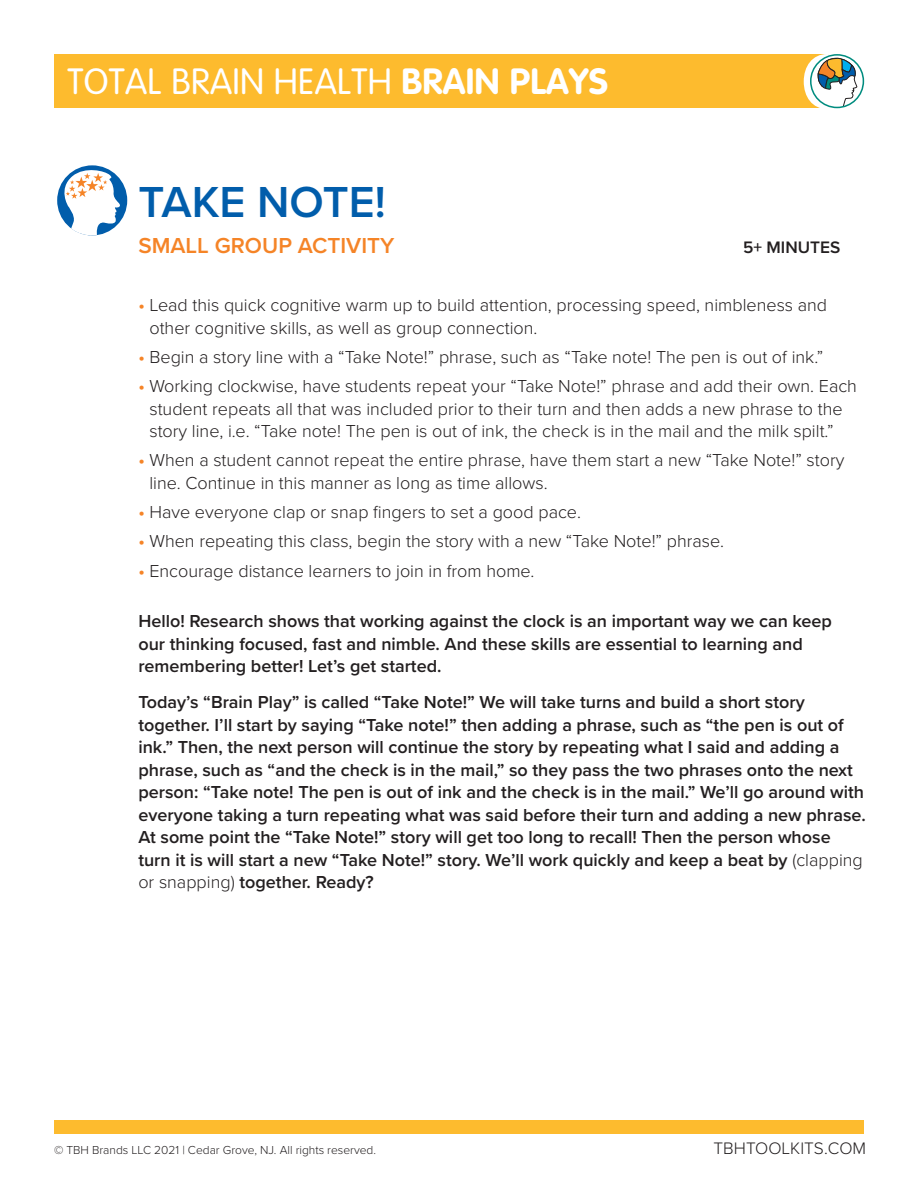
<style>
.page{position:relative;width:918px;height:1188px;background:#fff}
.page>*{position:absolute;margin:0;border:0;box-sizing:border-box;transform-origin:0 0}
.t1{font:600 45px "Proxima Nova";color:#015dab}
.t2{font:300 36px "VAG Rounded";letter-spacing:.01em;color:#fff}
.t3{font:600 22.5px "Proxima Nova";color:#f58427}
.t4{font:600 18px/22.5px "Proxima Nova";color:#231f20}
.t5{font:300 18px/22.5px "Proxima Nova";color:#231f20}
.List_Paragraph{font:300 17.25px "Proxima Nova";color:#231f20}
.t6{font:600 17.25px "Proxima Nova";color:#231f20}
.Copyright{font:300 12px "Proxima Nova";color:#231f20}
.s1{font-weight:700}
.s2{font-weight:600;color:#f58427}
.s3{font-weight:300}
</style>
<div class="page">
<div style="left:57px;top:165px;width:70px;height:70px;background:#015dab;border-radius:50%"></div>
<svg style="left:57px;top:166px;width:66px;height:70px"></svg>
<div style="left:54px;top:54px;width:775px;height:54px;background:#fdbb2e"></div>
<svg style="left:804px;top:54px;width:53px;height:55px"></svg>
<div style="left:810px;top:54px;width:54px;height:54px;border:2px solid #008c7f;border-radius:50%"></div>
<div style="left:54px;top:1120px;width:810px;height:14px;background:#fdbb2e"></div>
<p class="t2" style="left:68px;top:61px;width:542px">TOTAL BRAIN HEALTH <span class="s1">BRAIN PLAYS</span></p>
<p class="t1" style="left:138px;top:168px;width:249px">TAKE NOTE!</p>
<p class="t3" style="left:138px;top:228px;width:258px">SMALL GROUP ACTIVITY</p>
<p class="t6" style="left:743px;top:234px;width:99px">5+ MINUTES</p>
<p class="t5" style="left:149px;top:293px;width:679px;text-indent:-11px"><span class="s2">•</span> Lead this quick cognitive warm up to build attention, processing speed, nimbleness and other cognitive skills, as well as group connection.</p>
<p class="t5" style="left:138px;top:345px;width:687px"><span class="s2">•</span> Begin a story line with a “Take Note!” phrase, such as “Take note! The pen is out of ink.”</p>
<p class="t5" style="left:149px;top:374px;width:709px;text-indent:-11px"><span class="s2">•</span> Working clockwise, have students repeat your “Take Note!” phrase and add their own. Each student repeats all that was included prior to their turn and then adds a new phrase to the story line, i.e. “Take note! The pen is out of ink, the check is in the mail and the milk spilt.”</p>
<p class="t5" style="left:149px;top:448px;width:696px;text-indent:-11px"><span class="s2">•</span> When a student cannot repeat the entire phrase, have them start a new “Take Note!” story line. Continue in this manner as long as time allows.</p>
<p class="t5" style="left:138px;top:500px;width:444px"><span class="s2">•</span> Have everyone clap or snap fingers to set a good pace.</p>
<p class="t5" style="left:138px;top:529px;width:587px"><span class="s2">•</span> When repeating this class, begin the story with a new “Take Note!” phrase.</p>
<p class="t5" style="left:138px;top:558px;width:398px"><span class="s2">•</span> Encourage distance learners to join in from home.</p>
<p class="t4" style="left:138px;top:610px;width:695px">Hello! Research shows that working against the clock is an important way we can keep our thinking focused, fast and nimble. And these skills are essential to learning and remembering better! Let’s get started.</p>
<p class="t4" style="left:138px;top:691px;width:729px">Today’s “Brain Play” is called “Take Note!” We will take turns and build a short story together. I’ll start by saying “Take note!” then adding a phrase, such as “the pen is out of ink.” Then, the next person will continue the story by repeating what I said and adding a phrase, such as “and the check is in the mail,” so they pass the two phrases onto the next person: “Take note! The pen is out of ink and the check is in the mail.” We’ll go around with everyone taking a turn repeating what was said before their turn and adding a new phrase.<br>At some point the “Take Note!” story will get too long to recall! Then the person whose turn it is will start a new “Take Note!” story. We’ll work quickly and keep a beat by <span class="s3">(clapping or snapping)</span> together. Ready?</p>
<p class="Copyright" style="left:54px;top:1141px;width:324px">© TBH Brands LLC 2021 | Cedar Grove, NJ. All rights reserved.</p>
<p class="List_Paragraph" style="left:714px;top:1135px;width:154px">TBHTOOLKITS.COM</p>
</div>
